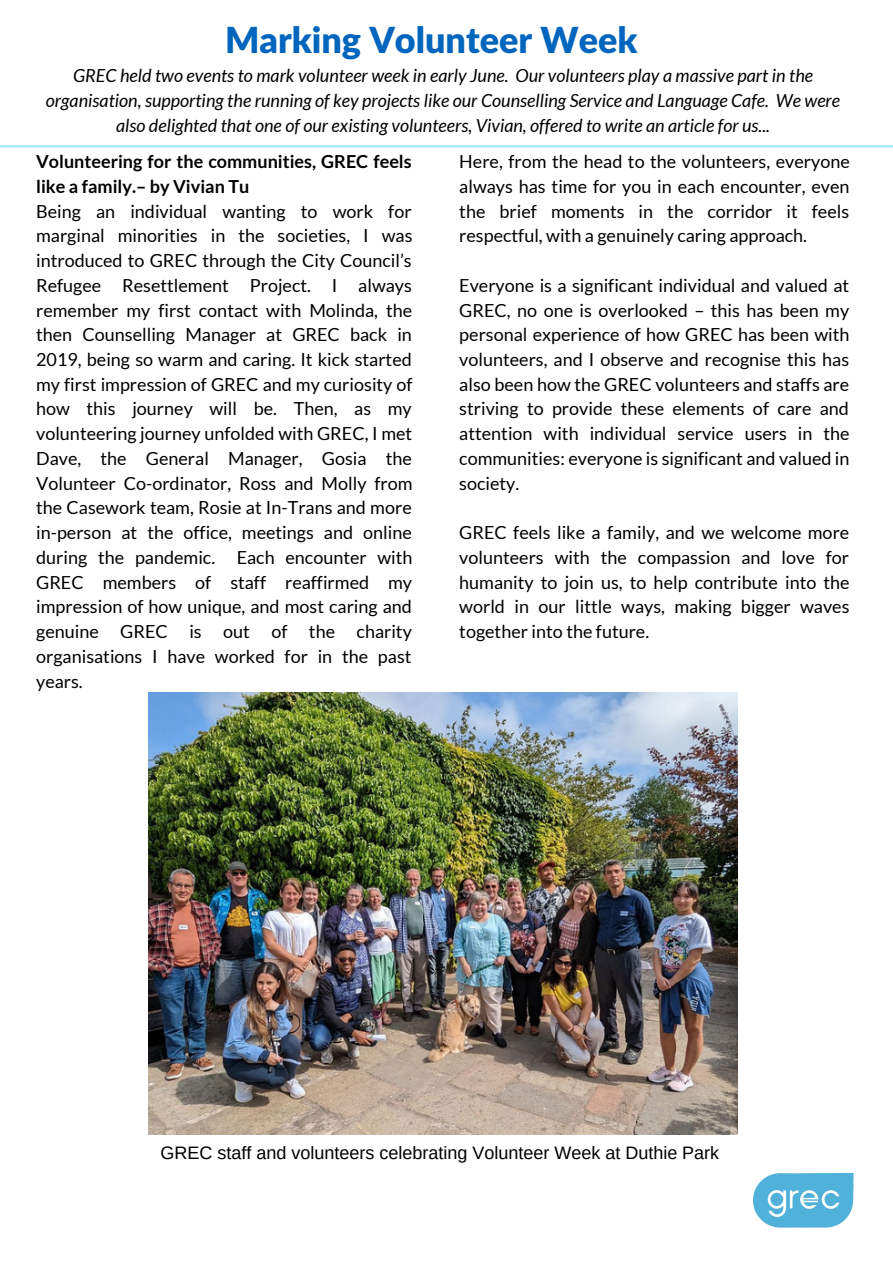
<style>
.page{position:relative;width:893px;height:1264px;background:#fff}
.page>*{position:absolute;margin:0;border:0;box-sizing:border-box;transform-origin:0 0}
.t1{font:900 35.85px "Lato Latin";color:#0065bd}
.t2{font:18px/24.8px "Lato";color:#000;text-align:justify}
.t3{font:italic 18px/24.8px "Lato";color:#000;text-align:center}
.t4{font:700 18px/24.8px "Lato";color:#000}
.t5{font:18px "Arimo";color:#000}
</style>
<div class="page">
<svg style="left:0;top:145px;width:892px;height:3px;background:#baebf9"></svg>
<img style="left:753px;top:1173px;width:100px;height:54px">
<img style="left:148px;top:692px;width:589px;height:442px">
<p class="t1" style="left:225px;top:24px;width:414px">Marking Volunteer Week</p>
<p class="t3" style="left:46px;top:63px;width:795px">GREC held two events to mark volunteer week in early June. Our volunteers play a massive part in the organisation, supporting the running of key projects like our Counselling Service and Language Cafe. We were also delighted that one of our existing volunteers, Vivian, offered to write an article for us...</p>
<p class="t4" style="left:36px;top:149px;width:377px">Volunteering for the communities, GREC feels like a family.– by Vivian Tu</p>
<p class="t2" style="left:36px;top:198px;width:378px">Being an individual wanting to work for marginal minorities in the societies, I was introduced to GREC through the City Council’s Refugee Resettlement Project. I always remember my first contact with Molinda, the then Counselling Manager at GREC back in 2019, being so warm and caring. It kick started my first impression of GREC and my curiosity of how this journey will be. Then, as my volunteering journey unfolded with GREC, I met Dave, the General Manager, Gosia the Volunteer Co-ordinator, Ross and Molly from the Casework team, Rosie at In-Trans and more in-person at the office, meetings and online during the pandemic. Each encounter with GREC members of staff reaffirmed my impression of how unique, and most caring and genuine GREC is out of the charity organisations I have worked for in the past years.</p>
<p class="t2" style="left:459px;top:149px;width:392px">Here, from the head to the volunteers, everyone always has time for you in each encounter, even the brief moments in the corridor it feels respectful, with a genuinely caring approach.</p>
<p class="t2" style="left:459px;top:272px;width:392px">Everyone is a significant individual and valued at GREC, no one is overlooked – this has been my personal experience of how GREC has been with volunteers, and I observe and recognise this has also been how the GREC volunteers and staffs are striving to provide these elements of care and attention with individual service users in the communities: everyone is significant and valued in society.</p>
<p class="t2" style="left:459px;top:520px;width:392px">GREC feels like a family, and we welcome more volunteers with the compassion and love for humanity to join us, to help contribute into the world in our little ways, making bigger waves together into the future.</p>
<p class="t5" style="left:160px;top:1143px;width:560px">GREC staff and volunteers celebrating Volunteer Week at Duthie Park</p>
</div>
